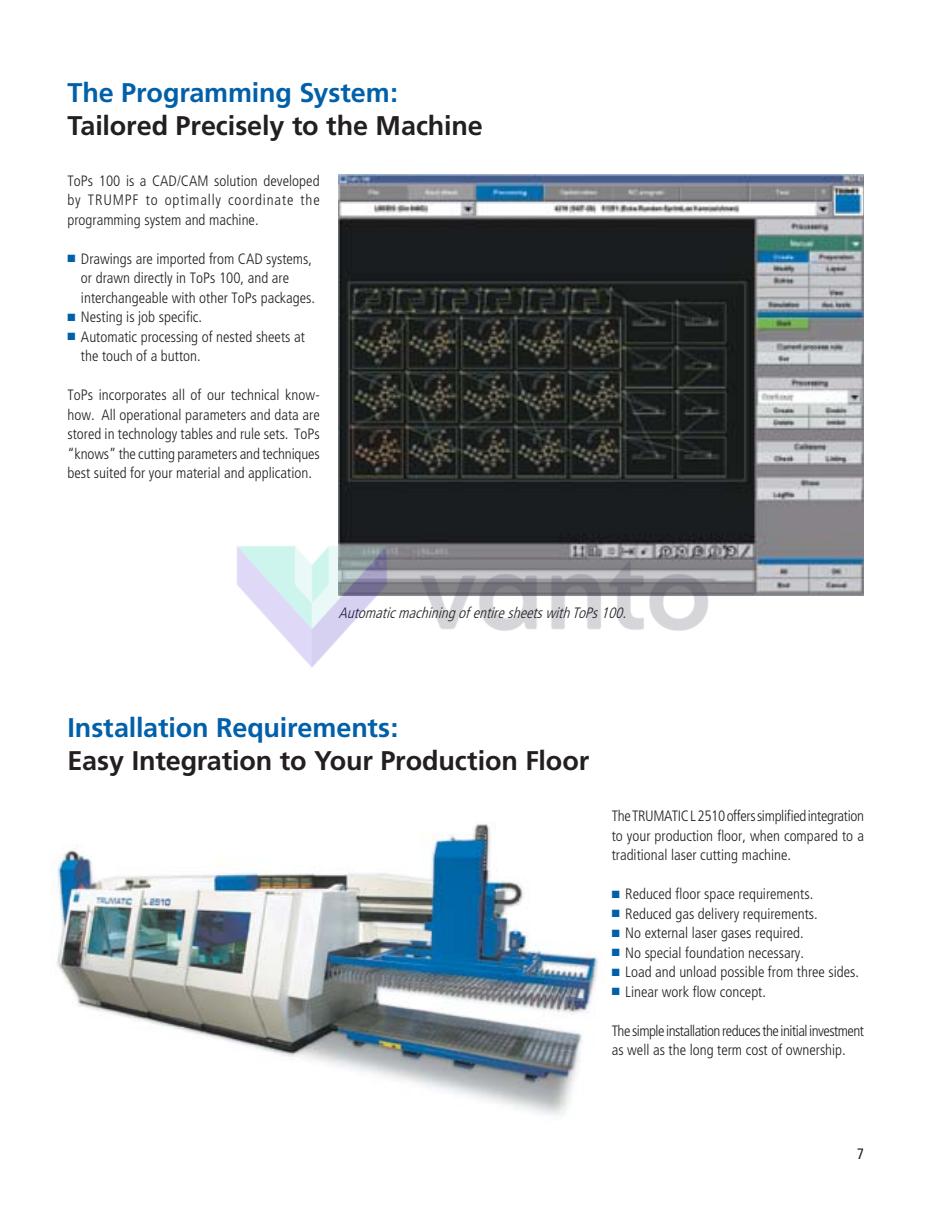
<style>
.page{position:relative;width:945px;height:1215px;background:#fff}
.page>*{position:absolute;margin:0;border:0;box-sizing:border-box;transform-origin:0 0}
.t1{font:700 27px "Frutiger";letter-spacing:-.005em;color:#231f20}
.t2{font:700 27px "Frutiger";letter-spacing:-.005em;color:#0060a9}
.t3{font:300 condensed 15px/19.5px "Frutiger";color:#231f20;text-align:justify}
.t4{font:300 condensed 15px/19.5px "Frutiger";letter-spacing:-.035em;color:#231f20}
.t5{font:italic 300 condensed 15px "Frutiger";color:#231f20}
.t6{font:condensed 15px "Frutiger";color:#231f20}
.s1{color:#0060a9}
</style>
<div class="page">
<img style="left:338px;top:175px;width:526px;height:421px">
<img style="left:56px;top:824px;width:542px;height:292px">
<img style="left:237px;top:497px;width:521px;height:171px">
<h1 class="t2" style="left:68px;top:77px;width:332px">The Programming System:</h1>
<h1 class="t1" style="left:68px;top:110px;width:417px">Tailored Precisely to the Machine</h1>
<p class="t3" style="left:68px;top:171px;width:254px">ToPs 100 is a CAD/CAM solution developed by TRUMPF to optimally coordinate the programming system and machine.</p>
<p class="t3" style="left:81px;top:249px;width:236px;text-align:left;text-indent:-13px"><span class="s1">■</span> Drawings are imported from CAD systems, or drawn directly in ToPs 100, and are interchangeable with other ToPs packages.</p>
<p class="t3" style="left:68px;top:308px;width:136px"><span class="s1">■</span> Nesting is job specific.</p>
<p class="t3" style="left:81px;top:327px;width:225px;text-indent:-13px"><span class="s1">■</span> Automatic processing of nested sheets at the touch of a button.</p>
<p class="t3" style="left:67px;top:386px;width:254px">ToPs incorporates all of our technical know&shy;how. All operational parameters and data are stored in technology tables and rule sets. ToPs “knows” the cutting parameters and techniques best suited for your material and application.</p>
<p class="t5" style="left:339px;top:605px;width:294px">AutomaticmachiningofentiresheetswithToPs100.</p>
<h1 class="t2" style="left:68px;top:711px;width:332px">Installation Requirements:</h1>
<h1 class="t1" style="left:68px;top:744px;width:523px">Easy Integration to Your Production Floor</h1>
<p class="t3" style="left:612px;top:807px;width:254px">The TRUMATIC L 2510 offers simplified integration to your production floor, when compared to a traditional laser cutting machine.</p>
<p class="t3" style="left:612px;top:885px;width:203px"><span class="s1">■</span> Reduced floor space requirements.</p>
<p class="t3" style="left:612px;top:904px;width:208px"><span class="s1">■</span> Reduced gas delivery requirements.</p>
<p class="t3" style="left:612px;top:924px;width:194px"><span class="s1">■</span> No external laser gases required.</p>
<p class="t3" style="left:612px;top:943px;width:194px"><span class="s1">■</span> No special foundation necessary.</p>
<p class="t3" style="left:612px;top:963px;width:249px"><span class="s1">■</span> Load and unload possible from three sides.</p>
<p class="t3" style="left:612px;top:982px;width:156px"><span class="s1">■</span> Linear work flow concept.</p>
<p class="t4" style="left:612px;top:1021px;width:254px">The simple installation reduces the initial investment as well as the long term cost of ownership.</p>
<p class="t6" style="left:857px;top:1145px;width:9px">7</p>
</div>
